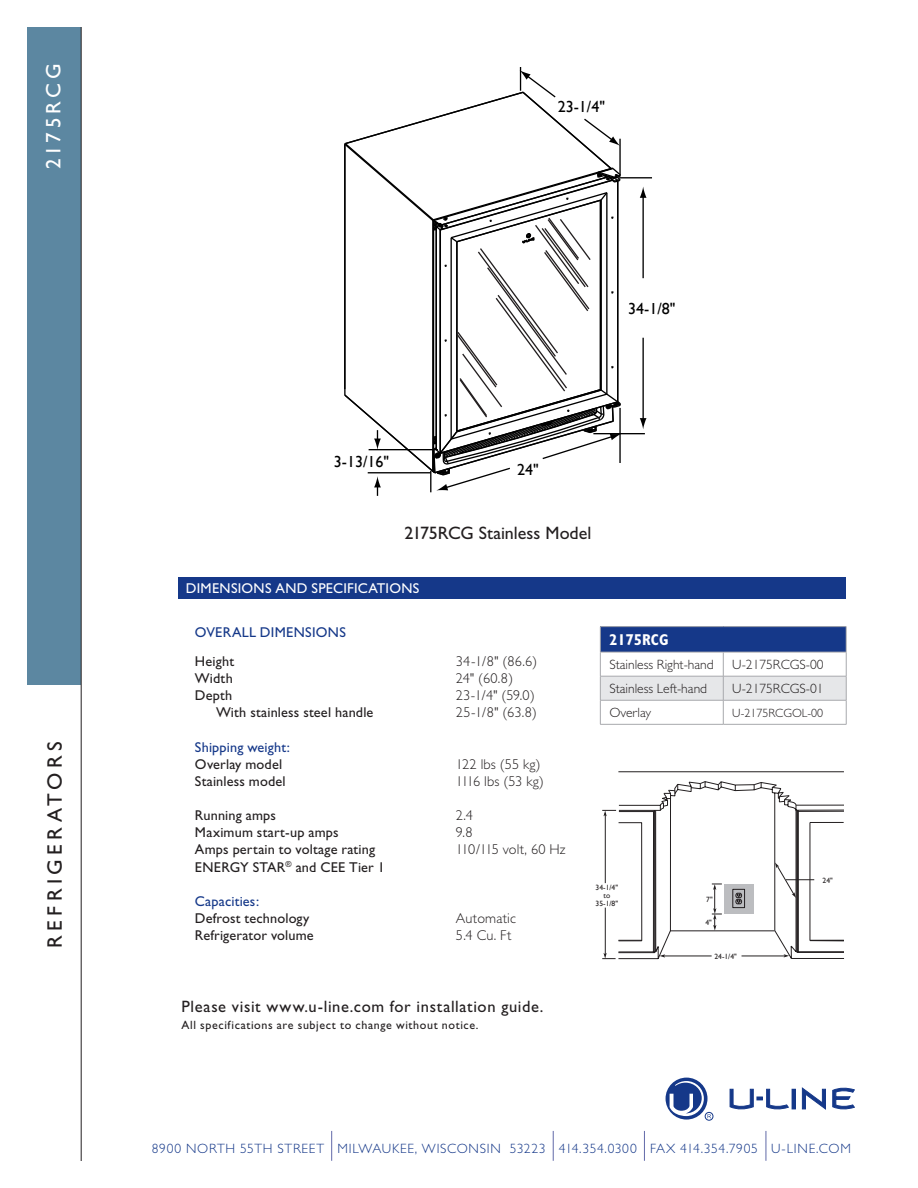
<style>
.page{position:relative;width:918px;height:1188px;background:#fff}
.page>*{position:absolute;margin:0;border:0;box-sizing:border-box;transform-origin:0 0}
.t1{font:21px "Gill Sans";letter-spacing:.205em;color:#231f20}
.t2{font:21px "Gill Sans";letter-spacing:.175em;color:#fff}
.t3{font:18px "Gill Sans";color:#231f20}
.t4{font:16.5px "Gill Sans";letter-spacing:.04em;color:#231f20}
.t5{font:16.05px "Gill Sans";color:#000}
.t6{font:700 condensed 15.75px "Gill Sans";color:#fff}
.Dimensions_Copy{font:14.25px "Gill Sans";letter-spacing:.01em;color:#231f20}
.Dimensions_Copy-2{font:300 14.25px "Gill Sans";letter-spacing:.01em;color:#231f20}
.Dimensions_BLUE{font:14.25px "Gill Sans";letter-spacing:.015em;color:#153889}
.t7{font:14.25px "Gill Sans";letter-spacing:.02em;color:#fff}
.Dimensions_Copy-3{font:300 14.25px "Gill Sans";letter-spacing:-.025em;color:#231f20}
.t8{font:300 13.5px "Gill Sans";letter-spacing:.055em;color:#153889}
.Chart_Body{font:300 13.5px "Gill Sans";color:#231f20}
.t9{font:12px "Gill Sans";letter-spacing:.05em;color:#231f20}
.Chart_Body-2{font:300 12px "Gill Sans";color:#231f20}
.t10{font:7.65px/7.6px "Gill Sans";color:#231f20;text-align:center}
</style>
<div class="page">
<hr style="left:600px;top:724px;width:123px;height:1px;background:#a8a9ad">
<hr style="left:723px;top:724px;width:123px;height:1px;background:#a8a9ad">
<hr style="left:600px;top:626px;width:123px;height:1px;background:#a8a9ad">
<hr style="left:723px;top:626px;width:123px;height:1px;background:#a8a9ad">
<svg style="left:600px;top:627px;width:247px;height:97px"></svg>
<div style="left:178px;top:577px;width:668px;height:21px;background:#153889"></div>
<hr style="left:331px;top:1131px;width:1px;height:30px;background:#6169a8">
<hr style="left:553px;top:1131px;width:1px;height:30px;background:#6169a8">
<hr style="left:644px;top:1131px;width:1px;height:30px;background:#6169a8">
<hr style="left:766px;top:1131px;width:1px;height:30px;background:#6169a8">
<div style="left:27px;top:27px;width:54px;height:657px;background:#5c87a1"></div>
<hr style="left:81px;top:27px;width:1px;height:1134px;background:#231f20">
<div style="left:792px;top:1089px;width:4px;height:20px;border:1px solid #153889"></div>
<svg style="left:802px;top:1088px;width:24px;height:21px"></svg>
<svg style="left:833px;top:1087px;width:22px;height:23px"></svg>
<svg style="left:730px;top:1089px;width:59px;height:21px"></svg>
<svg style="left:666px;top:1078px;width:45px;height:42px"></svg>
<div style="left:705px;top:1112px;width:8px;height:9px;border:1px solid #153889;border-radius:50%"></div>
<hr style="left:619px;top:177px;width:33px;height:1px;background:#000">
<hr style="left:593px;top:433px;width:52px;height:1px;background:#000">
<hr style="left:642px;top:196px;width:2px;height:82px;background:#000">
<svg style="left:640px;top:187px;width:7px;height:11px"></svg>
<hr style="left:642px;top:338px;width:2px;height:82px;background:#000">
<svg style="left:640px;top:418px;width:6px;height:11px"></svg>
<svg style="left:344px;top:68px;width:278px;height:428px"></svg>
<svg style="left:602px;top:771px;width:242px;height:188px"></svg>
<hr style="left:605px;top:813px;width:1px;height:70px;background:#231f20">
<hr style="left:605px;top:908px;width:1px;height:48px;background:#231f20">
<p class="t2" style="left:42px;top:169px;width:107px;rotate:-90deg">2175RCG</p>
<p class="t1" style="left:43px;top:948px;width:208px;rotate:-90deg">REFRIGERATORS</p>
<p class="t5" style="left:558px;top:97px;width:49px">23-1/4"</p>
<p class="t5" style="left:628px;top:299px;width:49px">34-1/8"</p>
<p class="t5" style="left:334px;top:452px;width:57px">3-13/16"</p>
<p class="t5" style="left:517px;top:460px;width:23px">24"</p>
<p class="t5" style="left:400px;top:514px;width:196px">2175R(C)(F)S Overlay Models</p>
<p class="t3" style="left:405px;top:522px;width:188px">2175RCG Stainless Model</p>
<p class="t7" style="left:186px;top:580px;width:235px">DIMENSIONS AND SPECIFICATIONS</p>
<p class="Dimensions_BLUE" style="left:195px;top:624px;width:152px">OVERALL DIMENSIONS</p>
<p class="Dimensions_Copy" style="left:195px;top:653px;width:41px">Height</p>
<p class="Dimensions_Copy-2" style="left:456px;top:653px;width:83px">34-1/8" (86.6)</p>
<p class="Dimensions_Copy" style="left:195px;top:670px;width:39px">Width</p>
<p class="Dimensions_Copy-2" style="left:456px;top:670px;width:59px">24" (60.8)</p>
<p class="Dimensions_Copy" style="left:195px;top:687px;width:39px">Depth</p>
<p class="Dimensions_Copy-2" style="left:456px;top:687px;width:81px">23-1/4" (59.0)</p>
<p class="Dimensions_Copy" style="left:216px;top:704px;width:159px">With stainless steel handle</p>
<p class="Dimensions_Copy-2" style="left:456px;top:704px;width:83px">25-1/8" (63.8)</p>
<p class="Dimensions_BLUE" style="left:195px;top:739px;width:97px">Shipping weight:</p>
<p class="Dimensions_Copy" style="left:195px;top:756px;width:89px">Overlay model</p>
<p class="Dimensions_Copy-2" style="left:456px;top:756px;width:86px">122 lbs (55 kg)</p>
<p class="Dimensions_Copy" style="left:195px;top:773px;width:92px">Stainless model</p>
<p class="Dimensions_Copy-3" style="left:456px;top:773px;width:89px">1116 lbs (53 kg)</p>
<p class="Dimensions_Copy" style="left:195px;top:807px;width:82px">Running amps</p>
<p class="Dimensions_Copy-2" style="left:456px;top:807px;width:18px">2.4</p>
<p class="Dimensions_Copy" style="left:195px;top:824px;width:145px">Maximum start-up amps</p>
<p class="Dimensions_Copy-2" style="left:456px;top:825px;width:18px">9.8</p>
<p class="Dimensions_Copy" style="left:195px;top:842px;width:182px">Amps pertain to voltage rating</p>
<p class="Dimensions_Copy-2" style="left:456px;top:842px;width:111px">110/115 volt, 60 Hz</p>
<p class="Dimensions_Copy" style="left:195px;top:859px;width:192px">ENERGY STAR<sup>®</sup> and CEE Tier 1</p>
<p class="Dimensions_BLUE" style="left:195px;top:893px;width:66px">Capacities:</p>
<p class="Dimensions_Copy" style="left:195px;top:910px;width:116px">Defrost technology</p>
<p class="Dimensions_Copy-2" style="left:456px;top:910px;width:61px">Automatic</p>
<p class="Dimensions_Copy" style="left:195px;top:927px;width:120px">Refrigerator volume</p>
<p class="Dimensions_Copy-2" style="left:456px;top:928px;width:57px">5.4 Cu. Ft</p>
<p class="t4" style="left:182px;top:997px;width:364px">Please visit www.u-line.com for installation guide.</p>
<p class="t9" style="left:182px;top:1018px;width:299px">All specifications are subject to change without notice.</p>
<p class="t6" style="left:609px;top:631px;width:61px">2175RCG</p>
<p class="Chart_Body" style="left:609px;top:657px;width:106px">Stainless Right-hand</p>
<p class="Chart_Body" style="left:732px;top:657px;width:93px">U-2175RCGS-00</p>
<p class="Chart_Body" style="left:609px;top:681px;width:99px">Stainless Left-hand</p>
<p class="Chart_Body" style="left:732px;top:681px;width:93px">U-2175RCGS-01</p>
<p class="Chart_Body" style="left:609px;top:705px;width:43px">Overlay</p>
<p class="Chart_Body-2" style="left:732px;top:706px;width:93px">U-2175RCGOL-00</p>
<p class="t10" style="left:596px;top:884px;width:24px">34-1/4" to<br>35-1/8"</p>
<p class="t10" style="left:706px;top:896px;width:8px">7"</p>
<p class="t10" style="left:705px;top:919px;width:8px">4"</p>
<p class="t10" style="left:714px;top:953px;width:24px">24-1/4"</p>
<p class="t10" style="left:823px;top:876px;width:12px">24"</p>
<p class="t8" style="left:152px;top:1141px;width:700px">8900 NORTH 55TH STREET MILWAUKEE, WISCONSIN 53223 414.354.0300 FAX 414.354.7905 U-LINE.COM</p>
</div>
